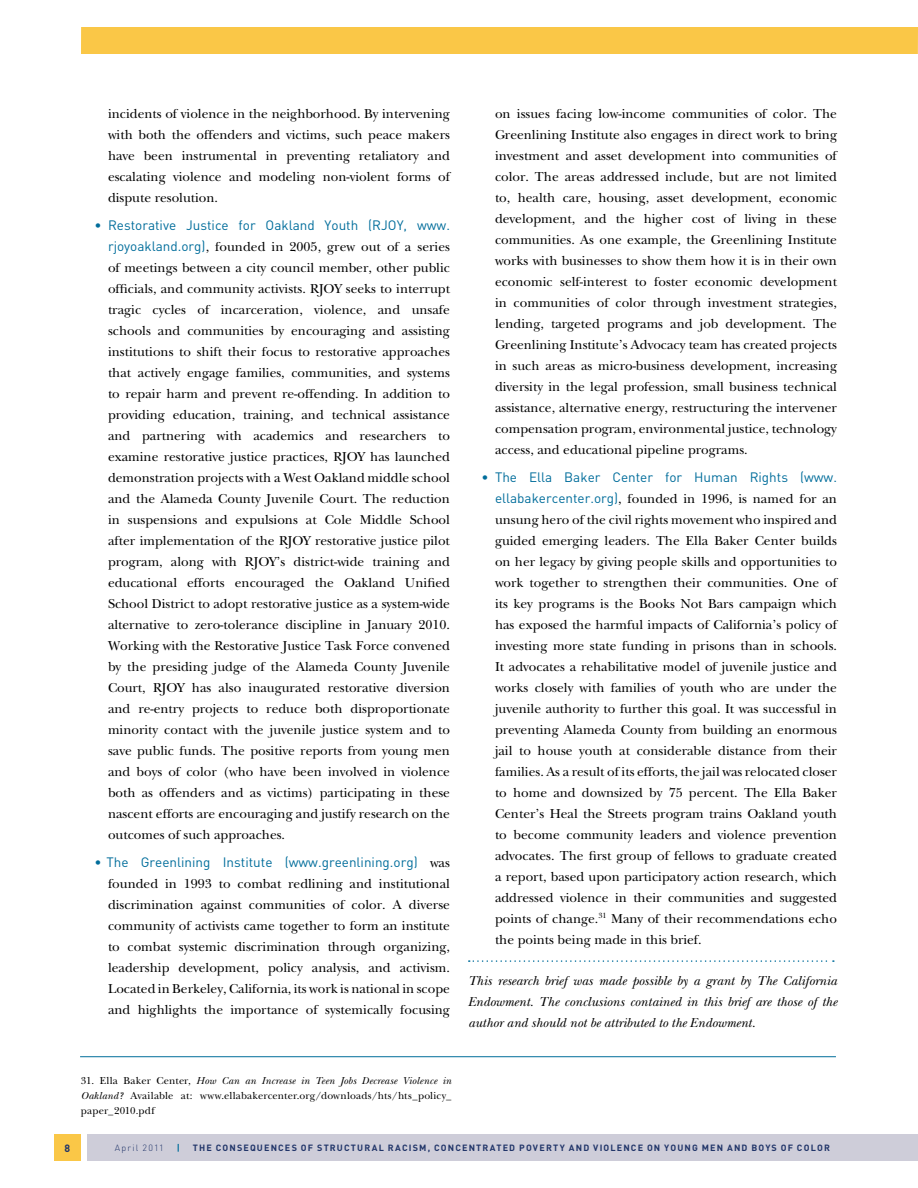
<style>
.page{position:relative;width:918px;height:1188px;background:#fff}
.page>*{position:absolute;margin:0;border:0;box-sizing:border-box;transform-origin:0 0}
.t1{font:13.5px/21px "New Baskerville";color:#000;text-align:justify}
.t2{font:italic 13.5px/21px "New Baskerville";color:#000;text-align:justify}
.t3{font:13.5px "DIN";color:#006d9b}
.t4{font:10.5px/15px "New Baskerville";letter-spacing:.015em;color:#000;text-align:justify}
.t5{font:700 10.5px "DIN";color:#213569}
.t6{font:700 9px "DIN";letter-spacing:.13em;color:#213569}
.t7{font:300 9px "DIN";letter-spacing:.13em;color:#213569}
.t8{font:700 9px "DIN";color:#006d9b}
.s1{font-family:"DIN";color:#006d9b}
.s2{font-family:"New Baskerville";color:#000}
.s3{font-style:italic}
</style>
<div class="page">
<div style="left:54px;top:1134px;width:27px;height:27px;background:#fac747"></div>
<div style="left:88px;top:1134px;width:830px;height:27px;background:#cecdd9"></div>
<div style="left:81px;top:27px;width:837px;height:27px;background:#fac747"></div>
<hr style="left:80px;top:1056px;width:756px;height:1px;background:#006d9b">
<svg style="left:469px;top:960px;width:365px;height:2px"></svg>
<p class="t1" style="left:108px;top:103px;width:344px">incidents of violence in the neighborhood. By intervening with both the offenders and victims, such peace makers have been instrumental in preventing retaliatory and escalating violence and modeling non-violent forms of dispute resolution.</p>
<p class="t3" style="left:94px;top:216px;width:357px">• Restorative Justice for Oakland Youth (RJOY, www.</p>
<p class="t1" style="left:108px;top:236px;width:344px"><span class="s1">rjoyoakland.org)</span>, founded in 2005, grew out of a series of meetings between a city council member, other public officials, and community activists. RJOY seeks to interrupt tragic cycles of incarceration, violence, and unsafe schools and communities by encouraging and assisting institutions to shift their focus to restorative approaches that actively engage families, communities, and systems to repair harm and prevent re-offending. In addition to providing education, training, and technical assistance and partnering with academics and researchers to examine restorative justice practices, RJOY has launched demonstration projects with a West Oakland middle school and the Alameda County Juvenile Court. The reduction in suspensions and expulsions at Cole Middle School after implementation of the RJOY restorative justice pilot program, along with RJOY’s district-wide training and educational efforts encouraged the Oakland Unified School District to adopt restorative justice as a system-wide alternative to zero-tolerance discipline in January 2010.<br>Working with the Restorative Justice Task Force convened by the presiding judge of the Alameda County Juvenile Court, RJOY has also inaugurated restorative diversion and re-entry projects to reduce both disproportionate minority contact with the juvenile justice system and to save public funds. The positive reports from young men and boys of color (who have been involved in violence both as offenders and as victims) participating in these nascent efforts are encouraging and justify research on the outcomes of such approaches.</p>
<p class="t3" style="left:94px;top:853px;width:357px">• The Greenlining Institute (www.greenlining.org) <span class="s2">was</span></p>
<p class="t1" style="left:108px;top:873px;width:344px">founded in 1993 to combat redlining and institutional discrimination against communities of color. A diverse community of activists came together to form an institute to combat systemic discrimination through organizing, leadership development, policy analysis, and activism.<br>Located in Berkeley, California, its work is national in scope and highlights the importance of systemically focusing</p>
<p class="t1" style="left:495px;top:103px;width:344px">on issues facing low-income communities of color. The Greenlining Institute also engages in direct work to bring investment and asset development into communities of color. The areas addressed include, but are not limited to, health care, housing, asset development, economic development, and the higher cost of living in these communities. As one example, the Greenlining Institute works with businesses to show them how it is in their own economic self-interest to foster economic development in communities of color through investment strategies, lending, targeted programs and job development. The Greenlining Institute’s Advocacy team has created projects in such areas as micro-business development, increasing diversity in the legal profession, small business technical assistance, alternative energy, restructuring the intervener compensation program, environmental justice, technology access, and educational pipeline programs.</p>
<p class="t3" style="left:482px;top:469px;width:357px">• The Ella Baker Center for Human Rights (www.</p>
<p class="t1" style="left:495px;top:488px;width:344px"><span class="s1">ellabakercenter.org)</span>, founded in 1996, is named for an unsung hero of the civil rights movement who inspired and guided emerging leaders. The Ella Baker Center builds on her legacy by giving people skills and opportunities to work together to strengthen their communities. One of its key programs is the Books Not Bars campaign which has exposed the harmful impacts of California’s policy of investing more state funding in prisons than in schools.<br>It advocates a rehabilitative model of juvenile justice and works closely with families of youth who are under the juvenile authority to further this goal. It was successful in preventing Alameda County from building an enormous jail to house youth at considerable distance from their families. As a result of its efforts, the jail was relocated closer to home and downsized by 75 percent. The Ella Baker Center’s Heal the Streets program trains Oakland youth to become community leaders and violence prevention advocates. The first group of fellows to graduate created a report, based upon participatory action research, which addressed violence in their communities and suggested points of change.<sup>31</sup> Many of their recommendations echo the points being made in this brief.</p>
<p class="t2" style="left:468px;top:970px;width:371px">This research brief was made possible by a grant by The California Endowment. The conclusions contained in this brief are those of the author and should not be attributed to the Endowment.</p>
<p class="t4" style="left:81px;top:1073px;width:372px">31. Ella Baker Center, <span class="s3">How Can an Increase in Teen Jobs Decrease Violence in Oakland?</span> Available at: www.ellabakercenter.org/downloads/hts/hts_policy_ paper_2010.pdf</p>
<p class="t5" style="left:65px;top:1141px;width:7px">8</p>
<p class="t7" style="left:115px;top:1142px;width:51px">April 2011</p>
<p class="t8" style="left:177px;top:1142px;width:5px">|</p>
<p class="t6" style="left:193px;top:1142px;width:639px">THE CONSEQUENCES OF STRUCTURAL R ACISM, CONCENTRATED POVERT Y AND VIOLENCE ON YOUNG M EN AND BOYS OF COLOR</p>
</div>
